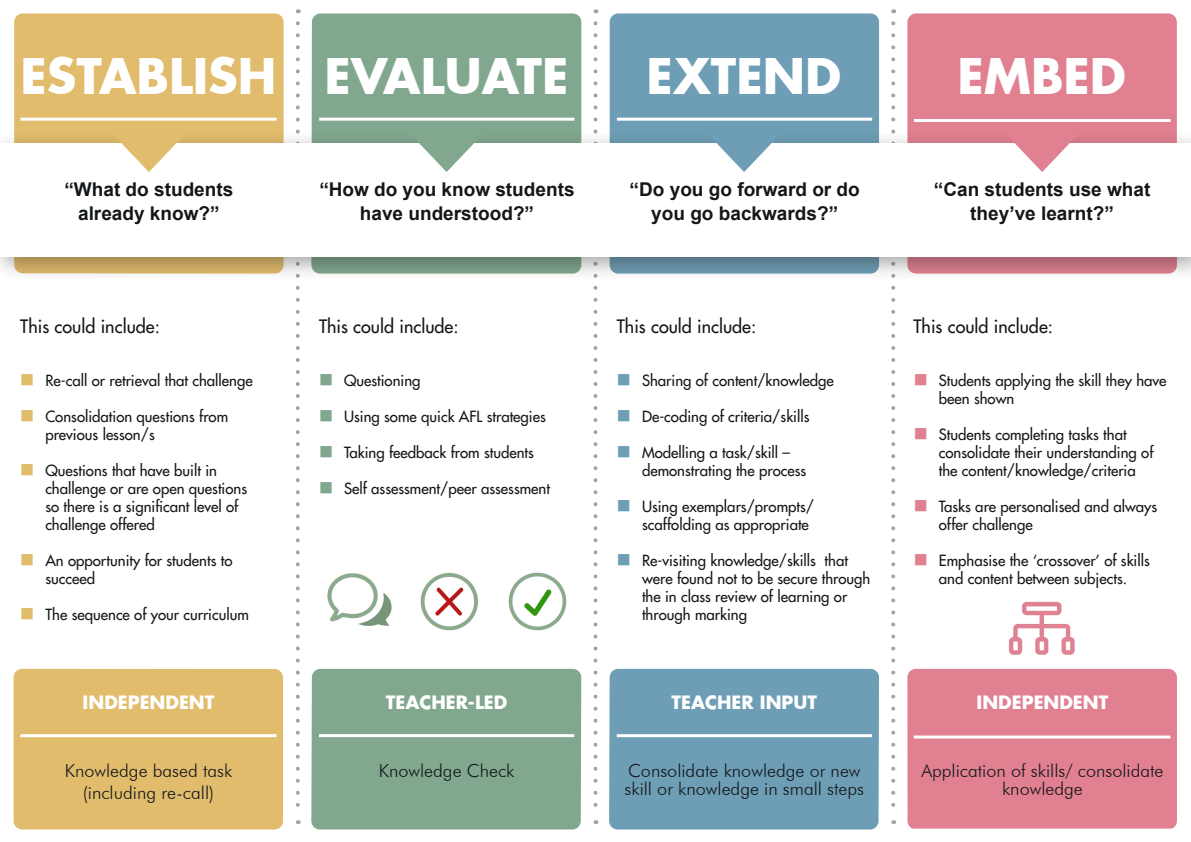
<style>
.page{position:relative;width:1191px;height:842px;background:#fff}
.page>*{position:absolute;margin:0;border:0;box-sizing:border-box;transform-origin:0 0}
.t1{font:700 48px "Futura";color:#fff}
.t2{font:700 19px/24px "Arial";color:#14171a;text-align:center}
.t3{font:300 18px/18px "Futura BT";color:#14171a;text-align:center}
.t4{font:18px "Futura LT";color:#14171a}
.t5{font:700 18px "Futura";color:#fff}
.t6{font:15px/18px "Futura LT";color:#14171a}
.t7{font:700 14px "Adobe Gothic Std";color:#e1bc6c}
.t8{font:700 14px "Adobe Gothic Std";color:#6e9eb5}
.t9{font:700 14px "Adobe Gothic Std";color:#81a88e}
.t10{font:700 14px "Adobe Gothic Std";color:#e08090}
</style>
<div class="page">
<div style="left:311px;top:669px;width:270px;height:160px;background:#81a88e"></div>
<div style="left:609px;top:669px;width:270px;height:160px;background:#6e9eb5"></div>
<div style="left:907px;top:669px;width:270px;height:160px;background:#e08090;border-radius:9px"></div>
<div style="left:14px;top:669px;width:269px;height:160px;background:#e1bc6c;border-radius:9px"></div>
<div style="left:311px;top:13px;width:270px;height:118px;background:#81a88e"></div>
<div style="left:609px;top:13px;width:270px;height:261px;background:#6e9eb5;border-radius:9px"></div>
<div style="left:907px;top:13px;width:270px;height:261px;background:#e08090;border-radius:9px"></div>
<div style="left:14px;top:13px;width:269px;height:261px;background:#e1bc6c;border-radius:9px"></div>
<svg style="left:296px;top:23px;width:4px;height:801px"></svg>
<svg style="left:593px;top:23px;width:4px;height:801px"></svg>
<svg style="left:891px;top:23px;width:4px;height:801px"></svg>
<div style="left:0;top:131px;width:1191px;height:151px;background:#231f20;opacity:.4"></div>
<div style="left:0;top:144px;width:1190px;height:113px;background:#fff"></div>
<hr style="left:20px;top:734px;width:256px;height:3px;background:#fff">
<hr style="left:319px;top:734px;width:255px;height:3px;background:#fff">
<hr style="left:617px;top:734px;width:255px;height:3px;background:#fff">
<hr style="left:913px;top:735px;width:257px;height:3px;background:#fff">
<hr style="left:20px;top:118px;width:257px;height:3px;background:#fff">
<hr style="left:319px;top:118px;width:255px;height:3px;background:#fff">
<hr style="left:617px;top:118px;width:255px;height:3px;background:#fff">
<hr style="left:914px;top:119px;width:256px;height:3px;background:#fff">
<img style="left:1008px;top:602px;width:67px;height:53px">
<img style="left:420px;top:573px;width:58px;height:58px">
<img style="left:508px;top:572px;width:59px;height:59px">
<img style="left:327px;top:574px;width:65px;height:52px">
<svg style="left:107px;top:131px;width:84px;height:41px"></svg>
<svg style="left:405px;top:128px;width:83px;height:44px"></svg>
<svg style="left:702px;top:131px;width:84px;height:41px"></svg>
<svg style="left:1000px;top:131px;width:84px;height:41px"></svg>
<h1 class="t1" style="left:21px;top:43px;width:549px">ESTABLISH EVALUATE</h1>
<h1 class="t1" style="left:646px;top:43px;width:196px">EXTEND</h1>
<h1 class="t1" style="left:957px;top:43px;width:170px">EMBED</h1>
<p class="t2" style="left:64px;top:177px;width:170px">“What do students already know?”</p>
<p class="t2" style="left:319px;top:177px;width:257px">“How do you know students have understood?”</p>
<p class="t2" style="left:629px;top:177px;width:232px">“Do you go forward or do you go backwards?”</p>
<p class="t2" style="left:934px;top:177px;width:218px">“Can students use what they’ve learnt?”</p>
<p class="t4" style="left:20px;top:314px;width:141px">This could include:</p>
<p class="t4" style="left:319px;top:314px;width:141px">This could include:</p>
<p class="t4" style="left:617px;top:314px;width:141px">This could include:</p>
<p class="t4" style="left:913px;top:314px;width:141px">This could include:</p>
<p class="t7" style="left:20px;top:371px;width:15px">■</p>
<p class="t7" style="left:20px;top:407px;width:15px">■</p>
<p class="t7" style="left:20px;top:461px;width:15px">■</p>
<p class="t7" style="left:20px;top:551px;width:15px">■</p>
<p class="t7" style="left:20px;top:605px;width:15px">■</p>
<p class="t6" style="left:45px;top:372px;width:209px">Re-call or retrieval that challenge</p>
<p class="t6" style="left:45px;top:408px;width:184px">Consolidation questions from previous lesson/s</p>
<p class="t6" style="left:45px;top:462px;width:203px">Questions that have built in challenge or are open questions so there is a significant level of challenge offered</p>
<p class="t6" style="left:45px;top:552px;width:189px">An opportunity for students to succeed</p>
<p class="t6" style="left:45px;top:606px;width:205px">The sequence of your curriculum</p>
<p class="t9" style="left:319px;top:371px;width:15px">■</p>
<p class="t9" style="left:319px;top:407px;width:15px">■</p>
<p class="t9" style="left:319px;top:443px;width:15px">■</p>
<p class="t9" style="left:319px;top:479px;width:15px">■</p>
<p class="t6" style="left:344px;top:372px;width:78px">Questioning</p>
<p class="t6" style="left:344px;top:408px;width:203px">Using some quick AFL strategies</p>
<p class="t6" style="left:344px;top:444px;width:191px">Taking feedback from students</p>
<p class="t6" style="left:344px;top:480px;width:207px">Self assessment/peer assessment</p>
<p class="t8" style="left:617px;top:371px;width:15px">■</p>
<p class="t8" style="left:617px;top:407px;width:15px">■</p>
<p class="t8" style="left:617px;top:443px;width:15px">■</p>
<p class="t8" style="left:617px;top:497px;width:15px">■</p>
<p class="t8" style="left:617px;top:551px;width:15px">■</p>
<p class="t6" style="left:642px;top:372px;width:193px">Sharing of content/knowledge</p>
<p class="t6" style="left:642px;top:408px;width:169px">De-coding of criteria/skills</p>
<p class="t6" style="left:642px;top:444px;width:166px">Modelling a task/skill – demonstrating the process</p>
<p class="t6" style="left:642px;top:498px;width:174px">Using exemplars/prompts/ scaffolding as appropriate</p>
<p class="t6" style="left:642px;top:552px;width:230px">Re-visiting knowledge/skills that were found not to be secure through the in class review of learning or through marking</p>
<p class="t10" style="left:913px;top:371px;width:15px">■</p>
<p class="t10" style="left:913px;top:425px;width:15px">■</p>
<p class="t10" style="left:913px;top:497px;width:15px">■</p>
<p class="t10" style="left:913px;top:551px;width:15px">■</p>
<p class="t6" style="left:938px;top:372px;width:229px">Students applying the skill they have been shown</p>
<p class="t6" style="left:938px;top:426px;width:216px">Students completing tasks that consolidate their understanding of the content/knowledge/criteria</p>
<p class="t6" style="left:938px;top:498px;width:220px">Tasks are personalised and always offer challenge</p>
<p class="t6" style="left:938px;top:552px;width:212px">Emphasise the ‘crossover’ of skills and content between subjects.</p>
<p class="t5" style="left:83px;top:689px;width:133px">INDEPENDENT</p>
<p class="t5" style="left:386px;top:689px;width:123px">TEACHER-LED</p>
<p class="t5" style="left:671px;top:689px;width:147px">TEACHER INPUT</p>
<p class="t5" style="left:976px;top:689px;width:133px">INDEPENDENT</p>
<p class="t3" style="left:65px;top:759px;width:169px;line-height:22px">Knowledge based task (including re-call)</p>
<p class="t3" style="left:379px;top:761px;width:137px">Knowledge Check</p>
<p class="t3" style="left:624px;top:761px;width:241px;text-align:left">Consolidate knowledge or new skill or knowledge in small steps</p>
<p class="t3" style="left:921px;top:761px;width:244px">Application of skills/ consolidate knowledge</p>
</div>
